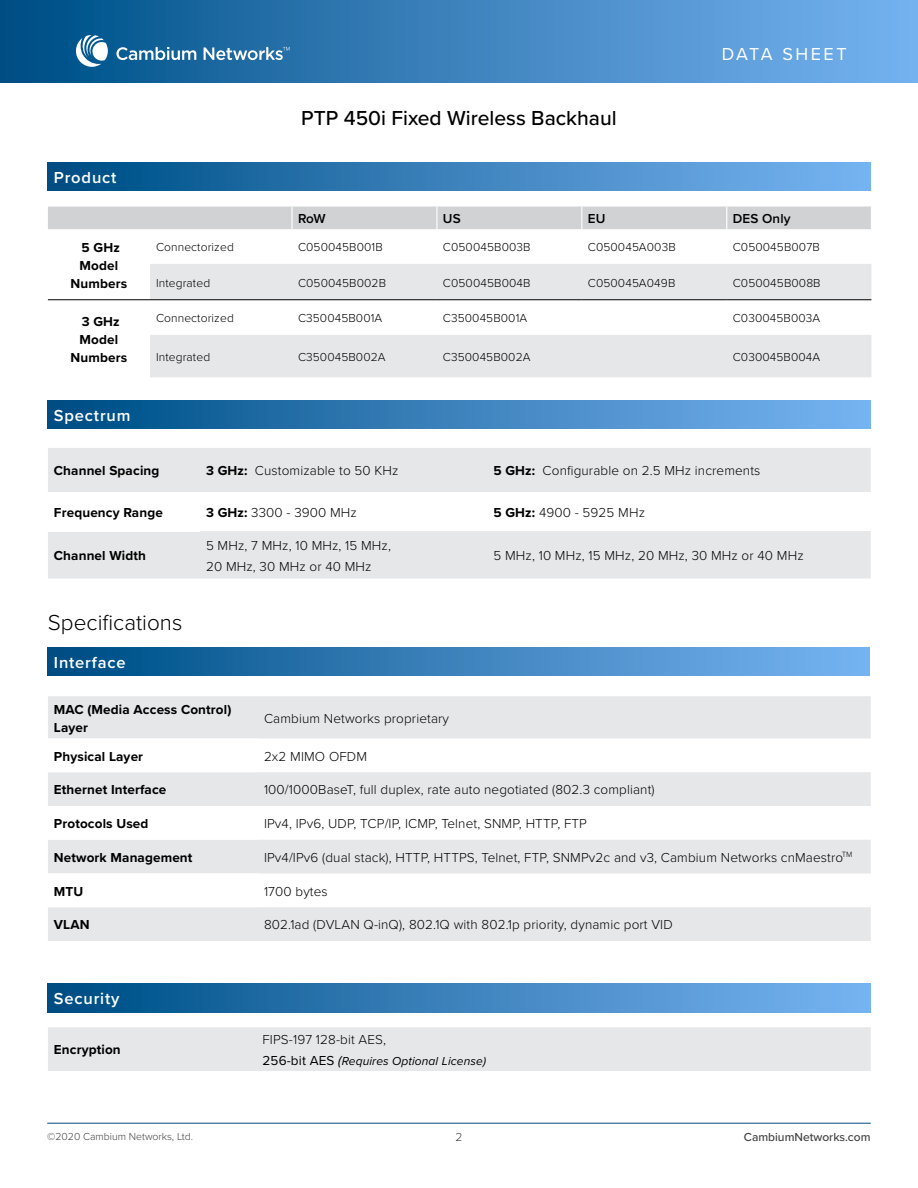
<style>
.page{position:relative;width:918px;height:1188px;background:#fff}
.page>*{position:absolute;margin:0;border:0;box-sizing:border-box;transform-origin:0 0}
.t1{font:300 22.5px "Proxima Nova";color:#000}
.t2{font:500 21px "Proxima Nova";color:#000}
.t3{font:18px "Proxima Nova";letter-spacing:.14em;color:#fff}
.t4{font:600 16.5px "Proxima Nova";letter-spacing:.05em;color:#fff}
.t5{font:300 13.5px "Proxima Nova";letter-spacing:.01em;color:#000}
.t6{font:700 13.5px/18px "Proxima Nova";letter-spacing:.01em;color:#000;text-align:center}
.t7{font:600 13.5px "Proxima Nova";letter-spacing:.01em;color:#000}
.t8{font:300 12px "Proxima Nova";letter-spacing:.01em;color:#000}
.t9{font:italic 12px "Proxima Nova";letter-spacing:.01em;color:#000}
.t10{font:500 12px "Proxima Nova";color:#404041}
.t11{font:300 12px "Proxima Nova";color:#404041}
.t12{font:300 10.5px "Proxima Nova";color:#404041}
.s1{font-weight:700}
.s2{font-style:normal;font-size:13.5px}
.s3{font-size:13.5px}
</style>
<div class="page">
<div style="left:0;top:0;width:918px;height:82px;background:linear-gradient(to right,#004f85,#78b4f1)"></div>
<hr style="left:47px;top:1123px;width:824px;height:1px;background:#004b82">
<svg style="left:116px;top:47px;width:80px;height:13px"></svg>
<svg style="left:204px;top:47px;width:86px;height:13px"></svg>
<svg style="left:76px;top:35px;width:32px;height:32px"></svg>
<div style="left:48px;top:162px;width:823px;height:28px;background:linear-gradient(to right,#004d84,#7ab6f3)"></div>
<div style="left:48px;top:400px;width:823px;height:29px;background:linear-gradient(to right,#004d84,#7ab6f3)"></div>
<svg style="left:150px;top:264px;width:721px;height:113px;fill:#e6e7e8"></svg>
<hr style="left:48px;top:300px;width:102px;height:1px;background:#000">
<hr style="left:150px;top:300px;width:142px;height:1px;background:#000">
<hr style="left:292px;top:300px;width:145px;height:1px;background:#000">
<hr style="left:437px;top:300px;width:145px;height:1px;background:#000">
<hr style="left:582px;top:300px;width:145px;height:1px;background:#000">
<hr style="left:727px;top:300px;width:144px;height:1px;background:#000">
<div style="left:48px;top:207px;width:823px;height:22px;background:#d0d2d4"></div>
<svg style="left:48px;top:448px;width:823px;height:131px;fill:#e6e7e8"></svg>
<div style="left:48px;top:492px;width:152px;height:39px;background:#fff"></div>
<div style="left:48px;top:647px;width:822px;height:28px;background:linear-gradient(to right,#004d84,#7ab5f3)"></div>
<svg style="left:48px;top:696px;width:823px;height:245px;fill:#e6e7e8"></svg>
<svg style="left:48px;top:738px;width:210px;height:169px"></svg>
<div style="left:48px;top:984px;width:823px;height:28px;background:linear-gradient(to right,#004d84,#7ab6f3)"></div>
<div style="left:48px;top:1027px;width:823px;height:44px;background:#e6e7e8"></div>
<p class="t4" style="left:54px;top:165px;width:64px">Product</p>
<p class="t6" style="left:82px;top:238px;width:40px">5 GHz</p>
<p class="t6" style="left:71px;top:256px;width:58px">Model<br>Numbers</p>
<p class="t6" style="left:82px;top:312px;width:39px">3 GHz</p>
<p class="t6" style="left:71px;top:330px;width:58px">Model<br>Numbers</p>
<p class="t4" style="left:54px;top:403px;width:78px">Spectrum</p>
<h2 class="t2" style="left:301px;top:103px;width:317px">PTP 450i Fixed Wireless Backhaul</h2>
<h3 class="t3" style="left:722px;top:41px;width:126px">DATA SHEET</h3>
<p class="t7" style="left:298px;top:209px;width:29px">RoW</p>
<p class="t7" style="left:443px;top:209px;width:19px">US</p>
<p class="t7" style="left:588px;top:209px;width:19px">EU</p>
<p class="t7" style="left:733px;top:209px;width:59px">DES Only</p>
<p class="t8" style="left:156px;top:238px;width:79px">Connectorized</p>
<p class="t8" style="left:298px;top:238px;width:86px">C050045B001B</p>
<p class="t8" style="left:443px;top:238px;width:89px">C050045B003B</p>
<p class="t8" style="left:588px;top:238px;width:89px">C050045A003B</p>
<p class="t8" style="left:733px;top:238px;width:89px">C050045B007B</p>
<p class="t8" style="left:156px;top:274px;width:56px">Integrated</p>
<p class="t8" style="left:298px;top:274px;width:90px">C050045B002B</p>
<p class="t8" style="left:443px;top:274px;width:89px">C050045B004B</p>
<p class="t8" style="left:588px;top:274px;width:89px">C050045A049B</p>
<p class="t8" style="left:733px;top:274px;width:89px">C050045B008B</p>
<p class="t8" style="left:156px;top:309px;width:79px">Connectorized</p>
<p class="t8" style="left:298px;top:309px;width:86px">C350045B001A</p>
<p class="t8" style="left:443px;top:309px;width:86px">C350045B001A</p>
<p class="t8" style="left:733px;top:309px;width:89px">C030045B003A</p>
<p class="t8" style="left:156px;top:348px;width:56px">Integrated</p>
<p class="t8" style="left:298px;top:348px;width:89px">C350045B002A</p>
<p class="t8" style="left:443px;top:348px;width:89px">C350045B002A</p>
<p class="t8" style="left:733px;top:348px;width:89px">C030045B004A</p>
<p class="t6" style="left:54px;top:462px;width:107px">Channel Spacing</p>
<p class="t5" style="left:206px;top:461px;width:194px"><span class="s1">3 GHz:</span> Customizable to 50 KHz</p>
<p class="t5" style="left:494px;top:461px;width:268px"><span class="s1">5 GHz:</span> Configurable on 2.5 MHz increments</p>
<p class="t6" style="left:54px;top:503px;width:110px">Frequency Range</p>
<p class="t5" style="left:206px;top:502px;width:152px"><span class="s1">3 GHz:</span> 3300 - 3900 MHz</p>
<p class="t5" style="left:494px;top:502px;width:153px"><span class="s1">5 GHz:</span> 4900 - 5925 MHz</p>
<p class="t6" style="left:54px;top:546px;width:94px">Channel Width</p>
<p class="t5" style="left:206px;top:535px;width:186px">5 MHz, 7 MHz, 10 MHz, 15 MHz,</p>
<p class="t5" style="left:206px;top:556px;width:167px">20 MHz, 30 MHz or 40 MHz</p>
<p class="t5" style="left:494px;top:546px;width:312px">5 MHz, 10 MHz, 15 MHz, 20 MHz, 30 MHz or 40 MHz</p>
<p class="t1" style="left:48px;top:606px;width:136px">Specifications</p>
<p class="t4" style="left:54px;top:650px;width:73px">Interface</p>
<p class="t6" style="left:54px;top:700px;width:179px;text-align:left">MAC (Media Access Control)<br>Layer</p>
<p class="t5" style="left:264px;top:708px;width:187px">Cambium Networks proprietary</p>
<p class="t6" style="left:54px;top:747px;width:91px">Physical Layer</p>
<p class="t5" style="left:264px;top:746px;width:105px">2x2 MIMO OFDM</p>
<p class="t6" style="left:54px;top:781px;width:114px">Ethernet Interface</p>
<p class="t5" style="left:264px;top:780px;width:392px">100/1000BaseT, full duplex, rate auto negotiated (802.3 compliant)</p>
<p class="t6" style="left:54px;top:814px;width:96px">Protocols Used</p>
<p class="t5" style="left:264px;top:814px;width:324px">IPv4, IPv6, UDP, TCP/IP, ICMP, Telnet, SNMP, HTTP, FTP</p>
<p class="t6" style="left:54px;top:848px;width:140px">Network Management</p>
<p class="t5" style="left:264px;top:847px;width:590px">IPv4/IPv6 (dual stack), HTTP, HTTPS, Telnet, FTP, SNMPv2c and v3, Cambium Networks cnMaestro<sup>TM</sup></p>
<p class="t6" style="left:54px;top:882px;width:31px">MTU</p>
<p class="t5" style="left:264px;top:881px;width:65px">1700 bytes</p>
<p class="t6" style="left:54px;top:916px;width:37px">VLAN</p>
<p class="t5" style="left:264px;top:915px;width:410px">802.1ad (DVLAN Q-inQ), 802.1Q with 802.1p priority, dynamic port VID</p>
<p class="t4" style="left:54px;top:987px;width:67px">Security</p>
<p class="t6" style="left:54px;top:1041px;width:68px">Encryption</p>
<p class="t5" style="left:262px;top:1029px;width:125px">FIPS-197 128-bit AES,</p>
<p class="t9" style="left:262px;top:1052px;width:225px"><span class="s2">256-bit AES</span> <span class="s3">(</span>Requires Optional License)</p>
<p class="t12" style="left:47px;top:1128px;width:147px">©2020 Cambium Networks, Ltd.</p>
<p class="t11" style="left:456px;top:1128px;width:8px">2</p>
<p class="t10" style="left:744px;top:1128px;width:128px">CambiumNetworks.com</p>
</div>
